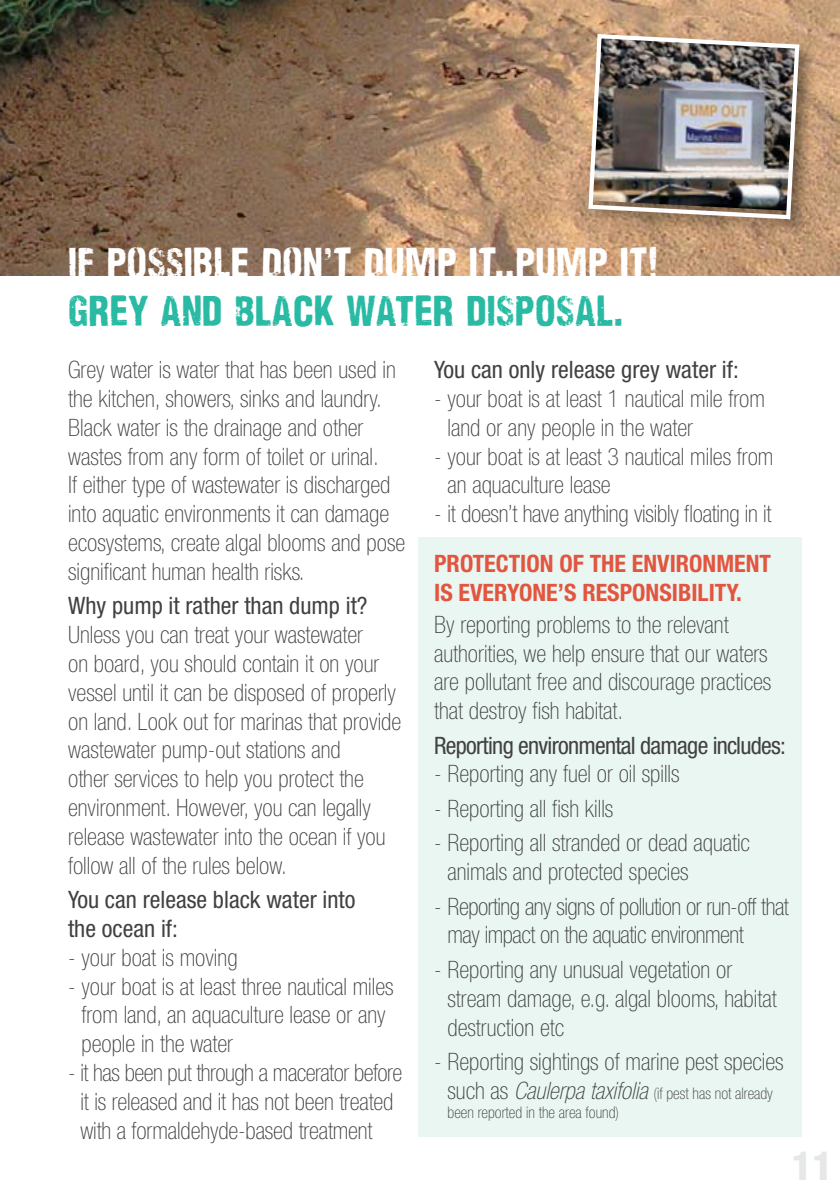
<style>
.page{position:relative;width:840px;height:1191px;background:#fff}
.page>*{position:absolute;margin:0;border:0;box-sizing:border-box;transform-origin:0 0}
.t1{font:40px "Nidex";color:#fff}
.t2{font:40px "Nidex";color:#28baa3}
.t3{font:800 condensed 40px "Helvetica Neue";color:#e6e7e8}
.t4{font:100 condensed 24px/28.8px "Helvetica Neue";color:#414142}
.t5{font:condensed 24px/28.8px "Helvetica Neue";color:#414142}
.t6{font:100 condensed 24px/28.8px "Helvetica Neue";letter-spacing:-.02em;color:#414142}
.t7{font:700 condensed 24px/28.8px "Helvetica Neue";color:#e2553f}
.t8{font:condensed 24px "Helvetica Neue";letter-spacing:-.03em;color:#414142}
.t9{font:100 condensed 16px/19.2px "Helvetica Neue";color:#414142}
.s1{font-size:24px}
.s2{font-style:italic;font-size:24px}
</style>
<div class="page">
<div style="left:418px;top:537px;width:383px;height:599px;background:#eaf6f2"></div>
<img style="left:0;top:0;width:839px;height:276px">
<div style="left:585px;top:31px;width:231px;height:206px;background:#000;opacity:.4"></div>
<img style="left:586px;top:32px;width:215px;height:189px">
<h1 class="t1" style="left:68px;top:239px;width:591px">IF POSSIBLE DON’T DUMP IT..PUMP IT!</h1>
<h1 class="t2" style="left:68px;top:286px;width:557px">GREY AND BLACK WATER DISPOSAL.</h1>
<p class="t4" style="left:68px;top:355px;width:338px">Grey water is water that has been used in the kitchen, showers, sinks and laundry.<br>Black water is the drainage and other wastes from any form of toilet or urinal.<br>If either type of wastewater is discharged into aquatic environments it can damage ecosystems, create algal blooms and pose significant human health risks.</p>
<p class="t5" style="left:68px;top:591px;width:301px">Why pump it rather than dump it?</p>
<p class="t4" style="left:68px;top:620px;width:334px">Unless you can treat your wastewater<br>on board, you should contain it on your vessel until it can be disposed of properly on land. Look out for marinas that provide wastewater pump-out stations and<br>other services to help you protect the environment. However, you can legally release wastewater into the ocean if you follow all of the rules below.</p>
<p class="t5" style="left:68px;top:885px;width:289px">You can release black water into the ocean if:</p>
<p class="t4" style="left:68px;top:942px;width:171px">- your boat is moving</p>
<p class="t4" style="left:81px;top:971px;width:313px;text-indent:-13px">- your boat is at least three nautical miles from land, an aquaculture lease or any people in the water</p>
<p class="t4" style="left:80px;top:1058px;width:323px;text-indent:-12px">- it has been put through a macerator before it is released and it has not been treated with a formaldehyde-based treatment</p>
<p class="t5" style="left:434px;top:355px;width:306px">You can only release grey water if:</p>
<p class="t4" style="left:447px;top:384px;width:319px;text-indent:-13px">- your boat is at least 1 nautical mile from land or any people in the water</p>
<p class="t4" style="left:447px;top:441px;width:327px;text-indent:-13px">- your boat is at least 3 nautical miles from an aquaculture lease</p>
<p class="t4" style="left:434px;top:499px;width:338px">- it doesn’t have anything visibly floating in it</p>
<p class="t7" style="left:434px;top:549px;width:334px">PROTECTION OF THE ENVIRONMENT<br>IS EVERYONE’S RESPONSIBILITY.</p>
<p class="t4" style="left:434px;top:609px;width:338px">By reporting problems to the relevant authorities, we help ensure that our waters are pollutant free and discourage practices that destroy fish habitat.</p>
<p class="t8" style="left:434px;top:731px;width:353px">Reporting environmental damage includes:</p>
<p class="t4" style="left:434px;top:759px;width:247px">- Reporting any fuel or oil spills</p>
<p class="t4" style="left:434px;top:794px;width:181px">- Reporting all fish kills</p>
<p class="t4" style="left:447px;top:828px;width:304px;text-indent:-13px">- Reporting all stranded or dead aquatic animals and protected species</p>
<p class="t6" style="left:447px;top:891px;width:342px;text-indent:-13px">- Reporting any signs of pollution or run-off that may impact on the aquatic environment</p>
<p class="t4" style="left:447px;top:955px;width:330px;text-indent:-13px">- Reporting any unusual vegetation or stream damage, e.g. algal blooms, habitat destruction etc</p>
<p class="t4" style="left:434px;top:1047px;width:351px">- Reporting sightings of marine pest species</p>
<p class="t9" style="left:447px;top:1083px;width:327px"><span class="s1">such as</span> <span class="s2">Caulerpa taxifolia</span> (if pest has not already been reported in the area found)</p>
<h1 class="t3" style="left:791px;top:1141px;width:43px">11</h1>
</div>
